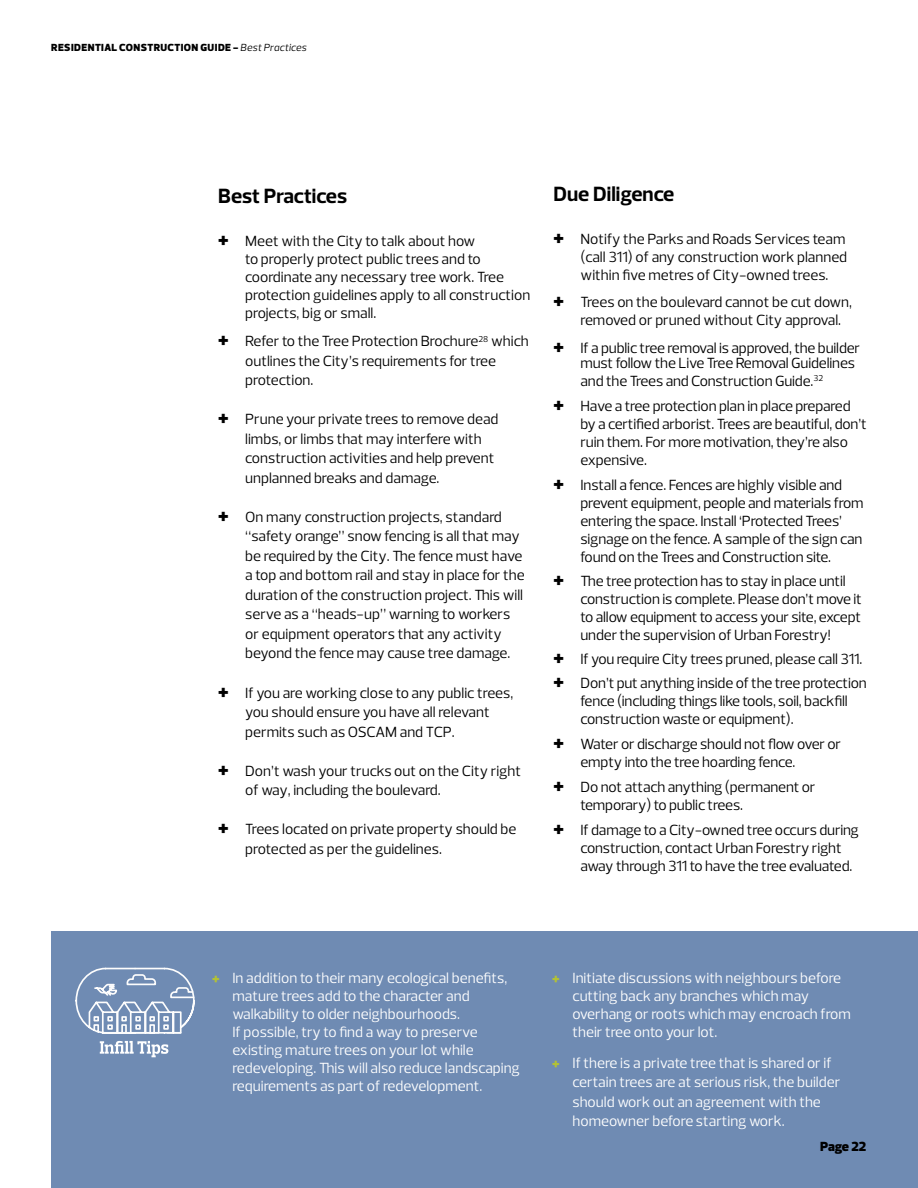
<style>
.page{position:relative;width:918px;height:1188px;background:#fff}
.page>*{position:absolute;margin:0;border:0;box-sizing:border-box;transform-origin:0 0}
.t1{font:700 21px "Prelo";color:#000}
.t2{font:15px/18px "Prelo";letter-spacing:-.01em;color:#000}
.t3{font:15px/18px "Prelo";color:#fff}
.t4{font:900 13.5px "Prelo";letter-spacing:-.02em;color:#000}
.t5{font:900 10.5px "Prelo";letter-spacing:.04em;color:#000}
.s1{font-weight:400;font-style:italic}
.s2{font-weight:900;font-size:21px}
.s3{font-weight:900;color:#b3c235}
</style>
<div class="page">
<div style="left:51px;top:932px;width:867px;height:256px;background:#6f8bb3"></div>
<svg style="left:75px;top:967px;width:120px;height:67px"></svg>
<svg style="left:100px;top:1041px;width:68px;height:16px"></svg>
<p class="t5" style="left:51px;top:41px;width:257px">RESIDENTIAL CONSTRUCTION GUIDE - <span class="s1">Best Practices</span></p>
<h1 class="t1" style="left:218px;top:183px;width:130px">Best Practices</h1>
<p class="t2" style="left:245px;top:232px;width:287px;text-indent:-27px"><span class="s2">+</span> Meet with the City to talk about how<br>to properly protect public trees and to coordinate any necessary tree work. Tree protection guidelines apply to all construction projects, big or small.</p>
<p class="t2" style="left:245px;top:332px;width:285px;line-height:19.5px;text-indent:-27px"><span class="s2">+</span> Refer to the Tree Protection Brochure<sup>28</sup> which outlines the City’s requirements for tree protection.</p>
<p class="t2" style="left:245px;top:410px;width:255px;line-height:19.5px;text-indent:-27px"><span class="s2">+</span> Prune your private trees to remove dead limbs, or limbs that may interfere with construction activities and help prevent unplanned breaks and damage.</p>
<p class="t2" style="left:245px;top:507px;width:281px;line-height:19.5px;text-indent:-27px"><span class="s2">+</span> On many construction projects, standard “safety orange” snow fencing is all that may be required by the City. The fence must have a top and bottom rail and stay in place for the duration of the construction project. This will serve as a “heads-up” warning to workers or equipment operators that any activity beyond the fence may cause tree damage.</p>
<p class="t2" style="left:245px;top:683px;width:270px;line-height:19.5px;text-indent:-27px"><span class="s2">+</span> If you are working close to any public trees, you should ensure you have all relevant permits such as OSCAM and TCP.</p>
<p class="t2" style="left:245px;top:761px;width:277px;line-height:19.5px;text-indent:-27px"><span class="s2">+</span> Don’t wash your trucks out on the City right of way, including the boulevard.</p>
<p class="t2" style="left:245px;top:819px;width:273px;line-height:19.5px;text-indent:-27px"><span class="s2">+</span> Trees located on private property should be protected as per the guidelines.</p>
<h1 class="t1" style="left:554px;top:181px;width:122px">Due Diligence</h1>
<p class="t2" style="left:580px;top:230px;width:268px;text-align:justify;text-indent:-27px"><span class="s2">+</span> Notify the Parks and Roads Services team (call 311) of any construction work planned within five metres of City-owned trees.</p>
<p class="t2" style="left:580px;top:293px;width:273px;text-indent:-27px"><span class="s2">+</span> Trees on the boulevard cannot be cut down, removed or pruned without City approval.</p>
<p class="t2" style="left:580px;top:341px;width:281px;line-height:15px;text-indent:-27px"><span class="s2">+</span> If a public tree removal is approved, the builder must follow the Live Tree Removal Guidelines</p>
<p class="t2" style="left:554px;top:369px;width:299px;line-height:24.8px;text-align:center">and the Trees and Construction Guide.<sup>32<br></sup><span class="s2">+</span> Have a tree protection plan in place prepared</p>
<p class="t2" style="left:580px;top:415px;width:288px">by a certified arborist. Trees are beautiful, don’t ruin them. For more motivation, they’re also expensive.</p>
<p class="t2" style="left:580px;top:476px;width:285px;text-indent:-27px"><span class="s2">+</span> Install a fence. Fences are highly visible and prevent equipment, people and materials from entering the space. Install ‘Protected Trees’ signage on the fence. A sample of the sign can found on the Trees and Construction site.</p>
<p class="t2" style="left:580px;top:572px;width:283px;text-indent:-27px"><span class="s2">+</span> The tree protection has to stay in place until construction is complete. Please don’t move it to allow equipment to access your site, except under the supervision of Urban Forestry!</p>
<p class="t2" style="left:554px;top:646px;width:315px;line-height:24.8px"><span class="s2">+</span> If you require City trees pruned, please call 311. <span class="s2">+</span> Don’t put anything inside of the tree protection</p>
<p class="t2" style="left:580px;top:692px;width:269px">fence (including things like tools, soil, backfill construction waste or equipment).</p>
<p class="t2" style="left:580px;top:735px;width:262px;text-indent:-27px"><span class="s2">+</span> Water or discharge should not flow over or empty into the tree hoarding fence.</p>
<p class="t2" style="left:580px;top:778px;width:237px;text-indent:-27px"><span class="s2">+</span> Do not attach anything (permanent or temporary) to public trees.</p>
<p class="t2" style="left:580px;top:821px;width:280px;text-indent:-27px"><span class="s2">+</span> If damage to a City-owned tree occurs during construction, contact Urban Forestry right away through 311 to have the tree evaluated.</p>
<p class="t3" style="left:232px;top:969px;width:289px;text-indent:-20px"><span class="s3">+</span> In addition to their many ecological benefits, mature trees add to the character and walkability to older neighbourhoods.<br>If possible, try to find a way to preserve existing mature trees on your lot while redeveloping. This will also reduce landscaping requirements as part of redevelopment.</p>
<p class="t3" style="left:572px;top:969px;width:280px;text-indent:-20px"><span class="s3">+</span> Initiate discussions with neighbours before cutting back any branches which may overhang or roots which may encroach from their tree onto your lot.</p>
<p class="t3" style="left:572px;top:1053px;width:269px;line-height:19.5px;text-indent:-20px"><span class="s3">+</span> If there is a private tree that is shared or if certain trees are at serious risk, the builder should work out an agreement with the homeowner before starting work.</p>
<p class="t4" style="left:820px;top:1138px;width:48px">Page 22</p>
</div>
